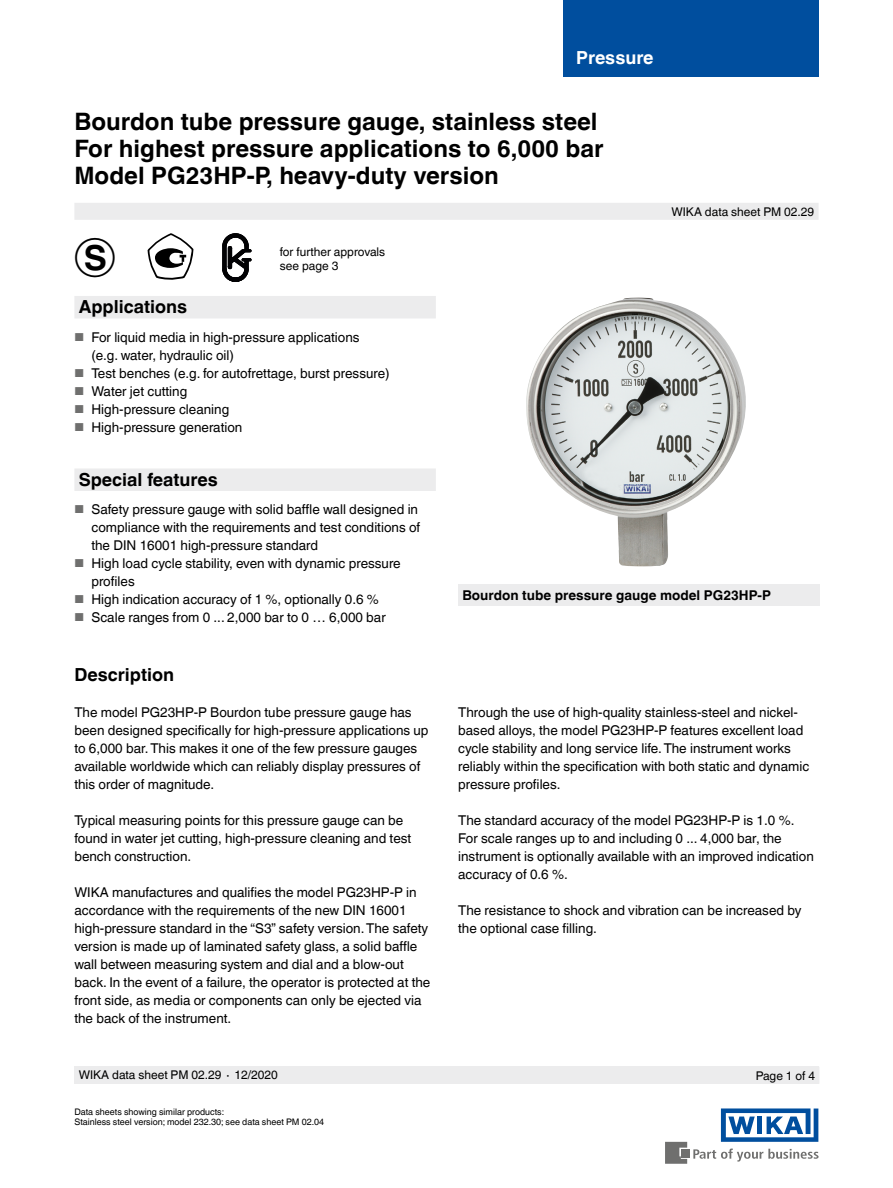
<style>
.page{position:relative;width:893px;height:1188px;background:#fff}
.page>*{position:absolute;margin:0;border:0;box-sizing:border-box;transform-origin:0 0}
.Running_text{font:43.5px "Wika";color:#000}
.Headline{font:700 24px "Helvetica World";color:#000}
.Subheadline1_grey_fi{font:700 18px "Helvetica World";color:#000}
.Subheadline1{font:700 18px "Helvetica World";color:#000}
.t1{font:700 18px "Helvetica World";color:#fff}
.Running_text-2{font:13.5px/18px "Helvetica World";color:#000}
.Subheadline2{font:700 13.5px "Helvetica World";color:#000}
.Small_text{font:12px/13.5px "Helvetica World";color:#000}
.Footnotes{font:9px "Helvetica World";color:#000}
.s1{font-size:11.55px;color:#6f6f6e}
</style>
<div class="page">
<svg style="left:693px;top:1149px;width:126px;height:13px"></svg>
<div style="left:682px;top:1150px;width:8px;height:8px;background:#6f6f6e"></div>
<svg style="left:665px;top:1142px;width:22px;height:22px"></svg>
<svg style="left:721px;top:1108px;width:97px;height:34px"></svg>
<div style="left:563px;top:0;width:256px;height:76px;background:#004e9e"></div>
<div style="left:74px;top:203px;width:745px;height:17px;background:#ececed"></div>
<div style="left:74px;top:1066px;width:745px;height:18px;background:#ececed"></div>
<img style="left:526px;top:298px;width:220px;height:268px">
<div style="left:458px;top:584px;width:362px;height:21px;background:#ececed"></div>
<div style="left:74px;top:296px;width:362px;height:22px;background:#ececed"></div>
<div style="left:74px;top:468px;width:362px;height:23px;background:#ececed"></div>
<svg style="left:223px;top:234px;width:28px;height:47px"></svg>
<svg style="left:148px;top:233px;width:45px;height:47px"></svg>
<h3 class="t1" style="left:576px;top:47px;width:79px">Pressure</h3>
<p class="Headline" style="left:74px;top:107px;width:525px">Bourdon tube pressure gauge, stainless steel</p>
<p class="Headline" style="left:74px;top:134px;width:531px">For highest pressure applications to 6,000 bar</p>
<p class="Headline" style="left:74px;top:161px;width:426px">Model PG23HP-P, heavy-duty version</p>
<p class="Running_text" style="left:74px;top:235px;width:43px">k</p>
<p class="Small_text" style="left:280px;top:245px;width:107px">for further approvals see page 3</p>
<p class="Small_text" style="left:671px;top:205px;width:144px">WIKA data sheet PM 02.29</p>
<p class="Subheadline1_grey_fi" style="left:79px;top:296px;width:110px">Applications</p>
<p class="Running_text-2" style="left:91px;top:328px;width:270px;text-indent:-17px"><span class="s1">■</span> For liquid media in high-pressure applications (e.g. water, hydraulic oil)</p>
<p class="Running_text-2" style="left:74px;top:364px;width:317px"><span class="s1">■</span> Test benches (e.g. for autofrettage, burst pressure)</p>
<p class="Running_text-2" style="left:74px;top:382px;width:114px"><span class="s1">■</span> Water jet cutting</p>
<p class="Running_text-2" style="left:74px;top:400px;width:156px"><span class="s1">■</span> High-pressure cleaning</p>
<p class="Running_text-2" style="left:74px;top:418px;width:169px"><span class="s1">■</span> High-pressure generation</p>
<p class="Subheadline1_grey_fi" style="left:79px;top:469px;width:141px">Special features</p>
<p class="Running_text-2" style="left:91px;top:501px;width:330px;text-indent:-17px"><span class="s1">■</span> Safety pressure gauge with solid baffle wall designed in compliance with the requirements and test conditions of the DIN 16001 high-pressure standard</p>
<p class="Running_text-2" style="left:91px;top:555px;width:311px;text-indent:-17px"><span class="s1">■</span> High load cycle stability, even with dynamic pressure profiles</p>
<p class="Running_text-2" style="left:74px;top:591px;width:306px"><span class="s1">■</span> High indication accuracy of 1 %, optionally 0.6 %</p>
<p class="Running_text-2" style="left:74px;top:609px;width:313px"><span class="s1">■</span> Scale ranges from 0 ... 2,000 bar to 0 … 6,000 bar</p>
<p class="Subheadline1" style="left:74px;top:665px;width:101px">Description</p>
<p class="Running_text-2" style="left:74px;top:704px;width:356px">The model PG23HP-P Bourdon tube pressure gauge has been designed specifically for high-pressure applications up to 6,000 bar. This makes it one of the few pressure gauges available worldwide which can reliably display pressures of this order of magnitude.</p>
<p class="Running_text-2" style="left:74px;top:812px;width:338px">Typical measuring points for this pressure gauge can be found in water jet cutting, high-pressure cleaning and test bench construction.</p>
<p class="Running_text-2" style="left:74px;top:884px;width:357px">WIKA manufactures and qualifies the model PG23HP-P in accordance with the requirements of the new DIN 16001 high-pressure standard in the “S3” safety version. The safety version is made up of laminated safety glass, a solid baffle wall between measuring system and dial and a blow-out back. In the event of a failure, the operator is protected at the front side, as media or components can only be ejected via the back of the instrument.</p>
<p class="Small_text" style="left:79px;top:1068px;width:201px">WIKA data sheet PM 02.29 ∙ 12/2020</p>
<p class="Footnotes" style="left:74px;top:1107px;width:151px">Data sheets showing similar products:</p>
<p class="Footnotes" style="left:74px;top:1117px;width:251px">Stainless steel version; model 232.30; see data sheet PM 02.04</p>
<p class="Subheadline2" style="left:462px;top:587px;width:310px">Bourdon tube pressure gauge model PG23HP-P</p>
<p class="Running_text-2" style="left:458px;top:704px;width:353px">Through the use of high-quality stainless-steel and nickel&shy;based alloys, the model PG23HP-P features excellent load cycle stability and long service life. The instrument works reliably within the specification with both static and dynamic pressure profiles.</p>
<p class="Running_text-2" style="left:458px;top:812px;width:357px">The standard accuracy of the model PG23HP-P is 1.0 %.<br>For scale ranges up to and including 0 ... 4,000 bar, the instrument is optionally available with an improved indication accuracy of 0.6 %.</p>
<p class="Running_text-2" style="left:458px;top:902px;width:345px">The resistance to shock and vibration can be increased by the optional case filling.</p>
<p class="Small_text" style="left:756px;top:1069px;width:61px">Page 1 of 4</p>
</div>
